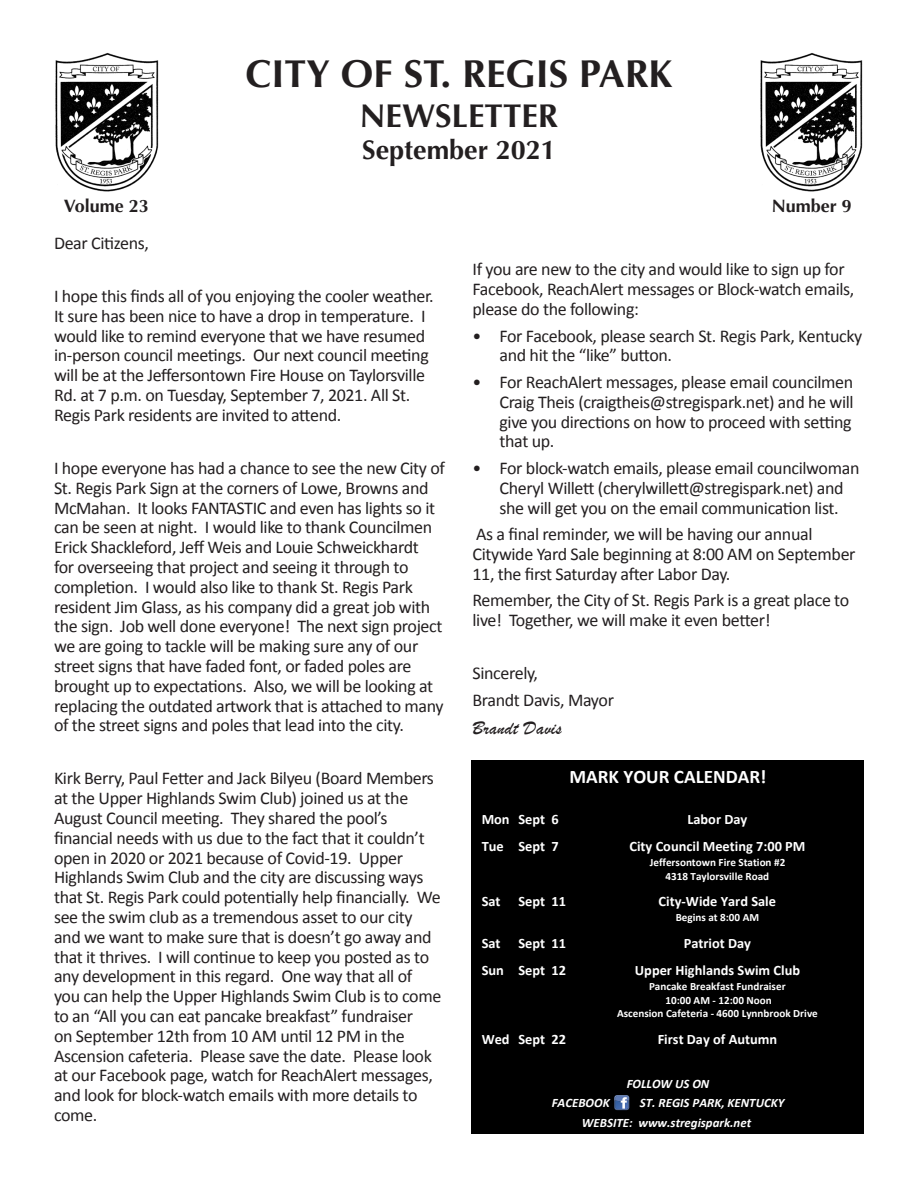
<style>
.page{position:relative;width:918px;height:1188px;background:#fff}
.page>*{position:absolute;margin:0;border:0;box-sizing:border-box;transform-origin:0 0}
.t1{font:700 39px "Optima";color:#231f20}
.t2{font:700 33px "Optima";color:#231f20}
.t3{font:700 27px "Optima";color:#231f20}
.t4{font:19.5px "Brush Script";letter-spacing:.01em;color:#231f20}
.t5{font:700 19.2px "Calibri";color:#fff}
.t6{font:18px/19.8px "Calibri";letter-spacing:-.02em;color:#231f20}
.t7{font:700 18px "Optima";color:#231f20}
.t8{font:700 14.4px/27.6px "Calibri";color:#fff}
.t9{font:italic 700 12.9px/19.2px "Calibri";color:#fff;text-align:center}
.t10{font:700 11.1px/13.8px "Calibri";color:#fff;text-align:center}
</style>
<div class="page">
<div style="left:471px;top:761px;width:393px;height:373px;background:#000"></div>
<img style="left:55px;top:53px;width:104px;height:139px">
<img style="left:760px;top:53px;width:103px;height:139px">
<svg style="left:617px;top:1098px;width:13px;height:13px"></svg>
<svg style="left:614px;top:1095px;width:15px;height:15px"></svg>
<h1 class="t1" style="left:246px;top:51px;width:428px">CITY OF ST. REGIS PARK</h1>
<h2 class="t2" style="left:360px;top:96px;width:200px">NEWSLETTER</h2>
<h3 class="t3" style="left:362px;top:134px;width:195px">September 2021</h3>
<p class="t7" style="left:64px;top:195px;width:87px">Volume 23</p>
<p class="t7" style="left:772px;top:195px;width:82px">Number 9</p>
<p class="t6" style="left:54px;top:233px;width:97px">Dear Citizens,</p>
<p class="t6" style="left:54px;top:286px;width:381px">I hope this finds all of you enjoying the cooler weather.<br>It sure has been nice to have a drop in temperature. I would like to remind everyone that we have resumed in-person council meetings. Our next council meeting will be at the Jeffersontown Fire House on Taylorsville Rd. at 7 p.m. on Tuesday, September 7, 2021. All St.<br>Regis Park residents are invited to attend.</p>
<p class="t6" style="left:54px;top:458px;width:393px">I hope everyone has had a chance to see the new City of St. Regis Park Sign at the corners of Lowe, Browns and McMahan. It looks FANTASTIC and even has lights so it can be seen at night. I would like to thank Councilmen Erick Shackleford, Jeff Weis and Louie Schweickhardt<br>for overseeing that project and seeing it through to completion. I would also like to thank St. Regis Park resident Jim Glass, as his company did a great job with the sign. Job well done everyone! The next sign project we are going to tackle will be making sure any of our street signs that have faded font, or faded poles are brought up to expectations. Also, we will be looking at replacing the outdated artwork that is attached to many of the street signs and poles that lead into the city.</p>
<p class="t6" style="left:54px;top:769px;width:389px">Kirk Berry, Paul Fetter and Jack Bilyeu (Board Members at the Upper Highlands Swim Club) joined us at the August Council meeting. They shared the pool’s financial needs with us due to the fact that it couldn’t open in 2020 or 2021 because of Covid-19. Upper Highlands Swim Club and the city are discussing ways that St. Regis Park could potentially help financially. We see the swim club as a tremendous asset to our city and we want to make sure that is doesn’t go away and that it thrives. I will continue to keep you posted as to any development in this regard. One way that all of you can help the Upper Highlands Swim Club is to come to an “All you can eat pancake breakfast” fundraiser<br>on September 12th from 10 AM until 12 PM in the Ascension cafeteria. Please save the date. Please look at our Facebook page, watch for ReachAlert messages, and look for block-watch emails with more details to come.</p>
<p class="t6" style="left:472px;top:260px;width:383px">If you are new to the city and would like to sign up for<br>Facebook, ReachAlert messages or Block-watch emails, please do the following:</p>
<p class="t6" style="left:500px;top:326px;width:364px;text-indent:-27px">• For Facebook, please search St. Regis Park, Kentucky and hit the “like” button.</p>
<p class="t6" style="left:500px;top:372px;width:356px;text-align:justify;text-indent:-27px">• For ReachAlert messages, please email councilmen Craig Theis (craigtheis@stregispark.net) and he will give you directions on how to proceed with setting that up.</p>
<p class="t6" style="left:500px;top:458px;width:361px;text-indent:-27px">• For block-watch emails, please email councilwoman<br>Cheryl Willett (cherylwillett@stregispark.net) and she will get you on the email communication list.</p>
<p class="t6" style="left:472px;top:524px;width:385px">As a final reminder, we will be having our annual<br>Citywide Yard Sale beginning at 8:00 AM on September<br>11, the first Saturday after Labor Day.</p>
<p class="t6" style="left:472px;top:590px;width:378px">Remember, the City of St. Regis Park is a great place to live! Together, we will make it even better!</p>
<p class="t6" style="left:472px;top:660px;width:143px;line-height:26.5px">Sincerely,<br>Brandt Davis, Mayor</p>
<p class="t4" style="left:472px;top:715px;width:91px">Brandt Davis</p>
<p class="t5" style="left:569px;top:764px;width:199px">MARK YOUR CALENDAR!</p>
<p class="t8" style="left:482px;top:805px;width:79px">Mon Sept 6<br>Tue Sept 7</p>
<p class="t8" style="left:687px;top:805px;width:61px">Labor Day</p>
<p class="t8" style="left:630px;top:833px;width:177px">City Council Meeting 7:00 PM</p>
<p class="t10" style="left:650px;top:855px;width:137px">Jeffersontown Fire Station #2<br>4318 Taylorsville Road</p>
<p class="t8" style="left:482px;top:888px;width:86px">Sat Sept 11</p>
<p class="t8" style="left:482px;top:929px;width:86px">Sat Sept 11<br>Sun Sept 12</p>
<p class="t8" style="left:482px;top:1026px;width:86px">Wed Sept 22</p>
<p class="t8" style="left:659px;top:888px;width:119px">City-Wide Yard Sale</p>
<p class="t10" style="left:676px;top:910px;width:85px">Begins at 8:00 AM</p>
<p class="t8" style="left:684px;top:929px;width:69px">Patriot Day</p>
<p class="t8" style="left:635px;top:957px;width:167px">Upper Highlands Swim Club</p>
<p class="t10" style="left:649px;top:979px;width:138px">Pancake Breakfast Fundraiser</p>
<p class="t10" style="left:617px;top:1007px;width:202px">Ascension Cafeteria - 4600 Lynnbrook Drive</p>
<p class="t10" style="left:665px;top:993px;width:108px">10:00 AM - 12:00 Noon</p>
<p class="t8" style="left:658px;top:1025px;width:121px">First Day of Autumn</p>
<p class="t9" style="left:552px;top:1074px;width:234px">FOLLOW US ON<br>FACEBOOK (f): ST. REGIS PARK, KENTUCKY<br>WEBSITE: www.stregispark.net</p>
</div>
